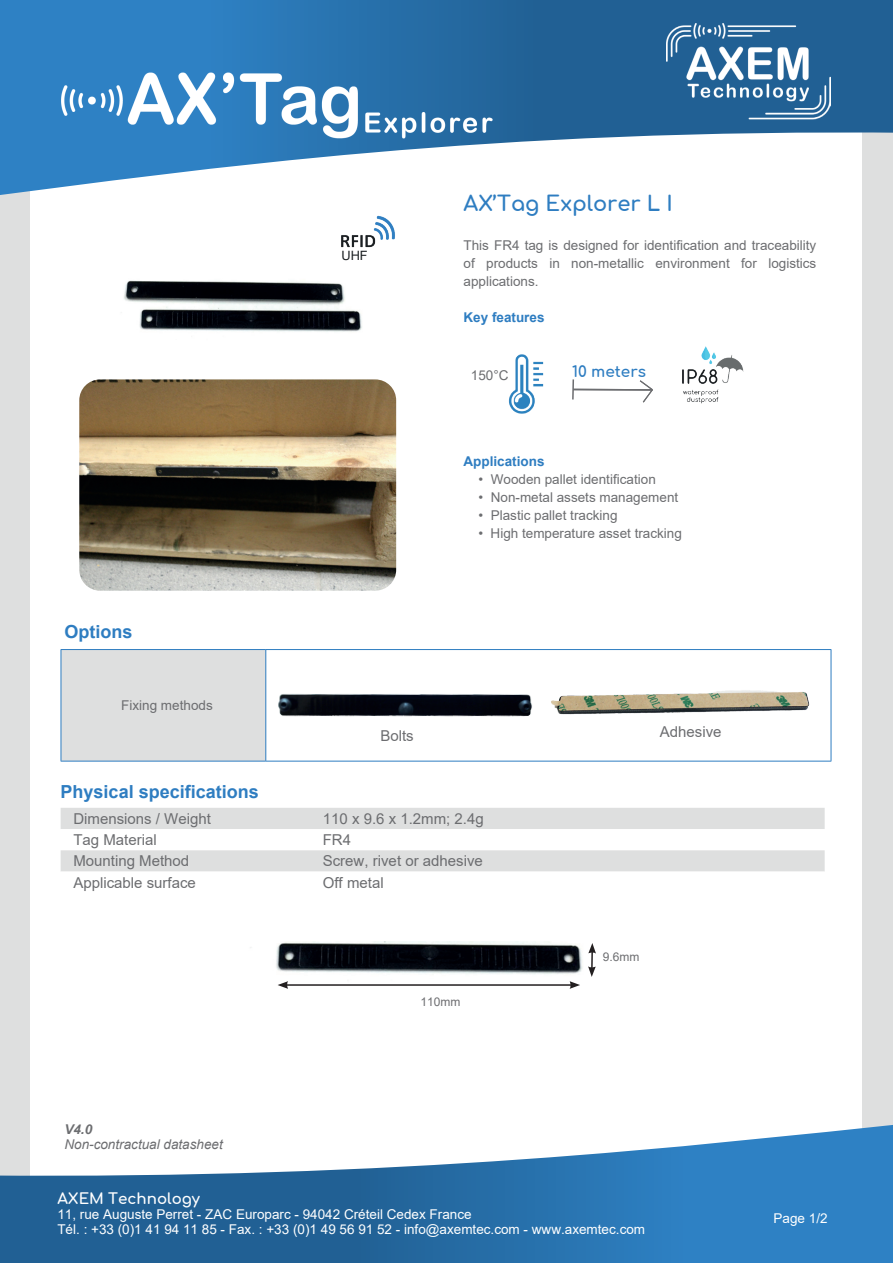
<style>
.page{position:relative;width:893px;height:1263px;background:#fff}
.page>*{position:absolute;margin:0;border:0;box-sizing:border-box;transform-origin:0 0}
.t1{font:700 21px "Comfortaa";color:#2e7dc1}
.t2{font:700 18px "Arial";color:#2e7dc1}
.t3{font:700 15.15px "Comfortaa";color:#2e7dc1}
.t4{font:15px "Arial";color:#6c6d70}
.t5{font:700 15px "Comfortaa";color:#fff}
.t6{font:13.5px/18px "Arial";color:#6c6d70;text-align:justify}
.t7{font:13.5px/15px "Arial";color:#fff}
.t8{font:italic 13.5px "Arial";color:#6c6d70}
.t9{font:700 13.5px "Arial";color:#2e7dc1}
.t10{font:italic 700 13.5px "Arial";color:#6c6d70}
.t11{font:12.75px "Arial";color:#1b1f22}
.t12{font:12px "Arial";color:#6c6d70}
</style>
<div class="page">
<div style="left:0;top:64px;width:893px;height:1199px;background:#dedfdf"></div>
<div style="left:31px;top:71px;width:831px;height:1137px;background:#fff"></div>
<svg style="left:0;top:0;width:893px;height:198px"></svg>
<svg style="left:0;top:1123px;width:893px;height:140px"></svg>
<img style="left:666px;top:24px;width:165px;height:95px">
<img style="left:62px;top:64px;width:432px;height:74px">
<img style="left:551px;top:681px;width:280px;height:45px">
<img style="left:278px;top:694px;width:254px;height:23px">
<img style="left:79px;top:379px;width:317px;height:212px">
<img style="left:124px;top:280px;width:238px;height:52px">
<img style="left:508px;top:354px;width:36px;height:60px">
<hr style="left:572px;top:379px;width:2px;height:20px;background:#6c6d70">
<hr style="left:573px;top:389px;width:80px;height:2px;background:#6c6d70">
<svg style="left:638px;top:380px;width:15px;height:23px"></svg>
<div style="left:61px;top:649px;width:205px;height:112px;background:#dedfdf"></div>
<hr style="left:61px;top:650px;width:1px;height:111px;background:#2e7dc1">
<hr style="left:61px;top:649px;width:205px;height:1px;background:#2e7dc1">
<hr style="left:61px;top:761px;width:205px;height:1px;background:#2e7dc1">
<hr style="left:265px;top:650px;width:1px;height:111px;background:#2e7dc1">
<hr style="left:831px;top:650px;width:1px;height:111px;background:#2e7dc1">
<hr style="left:266px;top:649px;width:565px;height:1px;background:#2e7dc1">
<hr style="left:266px;top:761px;width:565px;height:1px;background:#2e7dc1">
<img style="left:341px;top:215px;width:54px;height:33px">
<img style="left:682px;top:347px;width:62px;height:57px">
<svg style="left:61px;top:808px;width:764px;height:64px"></svg>
<img style="left:250px;top:941px;width:333px;height:48px">
<hr style="left:286px;top:984px;width:286px;height:2px;background:#231f20">
<svg style="left:278px;top:981px;width:10px;height:8px"></svg>
<svg style="left:570px;top:981px;width:10px;height:8px"></svg>
<svg style="left:588px;top:943px;width:8px;height:34px"></svg>
<h2 class="t2" style="left:64px;top:619px;width:70px">Options</h2>
<p class="t6" style="left:121px;top:696px;width:93px">Fixing methods</p>
<h2 class="t2" style="left:61px;top:779px;width:200px">Physical specifications</h2>
<p class="t11" style="left:341px;top:247px;width:28px">UHF</p>
<h1 class="t1" style="left:463px;top:184px;width:211px">AX’Tag Explorer L I</h1>
<p class="t6" style="left:463px;top:236px;width:354px">This FR4 tag is designed for identification and traceability of products in non-metallic environment for logistics applications.</p>
<p class="t9" style="left:463px;top:307px;width:83px">Key features</p>
<p class="t6" style="left:471px;top:366px;width:39px">150°C</p>
<p class="t3" style="left:572px;top:358px;width:75px">10 meters</p>
<p class="t9" style="left:463px;top:451px;width:83px">Applications</p>
<p class="t6" style="left:478px;top:470px;width:179px">• Wooden pallet identification</p>
<p class="t6" style="left:478px;top:488px;width:201px">• Non-metal assets management</p>
<p class="t6" style="left:478px;top:506px;width:141px">• Plastic pallet tracking</p>
<p class="t6" style="left:478px;top:524px;width:205px">• High temperature asset tracking</p>
<p class="t4" style="left:380px;top:725px;width:35px">Bolts</p>
<p class="t4" style="left:660px;top:722px;width:63px">Adhesive</p>
<p class="t4" style="left:73px;top:808px;width:139px">Dimensions / Weight</p>
<p class="t4" style="left:323px;top:808px;width:162px">110 x 9.6 x 1.2mm; 2.4g</p>
<p class="t4" style="left:73px;top:829px;width:85px">Tag Material</p>
<p class="t4" style="left:323px;top:829px;width:30px">FR4</p>
<p class="t4" style="left:73px;top:851px;width:117px">Mounting Method</p>
<p class="t4" style="left:323px;top:851px;width:162px">Screw, rivet or adhesive</p>
<p class="t4" style="left:73px;top:872px;width:124px">Applicable surface</p>
<p class="t4" style="left:323px;top:872px;width:62px">Off metal</p>
<p class="t10" style="left:64px;top:1120px;width:29px">V4.0</p>
<p class="t8" style="left:64px;top:1135px;width:160px">Non-contractual datasheet</p>
<p class="t12" style="left:420px;top:993px;width:42px">110mm</p>
<p class="t12" style="left:603px;top:948px;width:38px">9.6mm</p>
<p class="t5" style="left:57px;top:1185px;width:144px">AXEM Technology</p>
<p class="t7" style="left:57px;top:1207px;width:589px">11, rue Auguste Perret - ZAC Europarc - 94042 Créteil Cedex France<br>Tél. : +33 (0)1 41 94 11 85 - Fax. : +33 (0)1 49 56 91 52 - info@axemtec.com - www.axemtec.com</p>
<p class="t7" style="left:774px;top:1211px;width:56px">Page 1/2</p>
</div>
